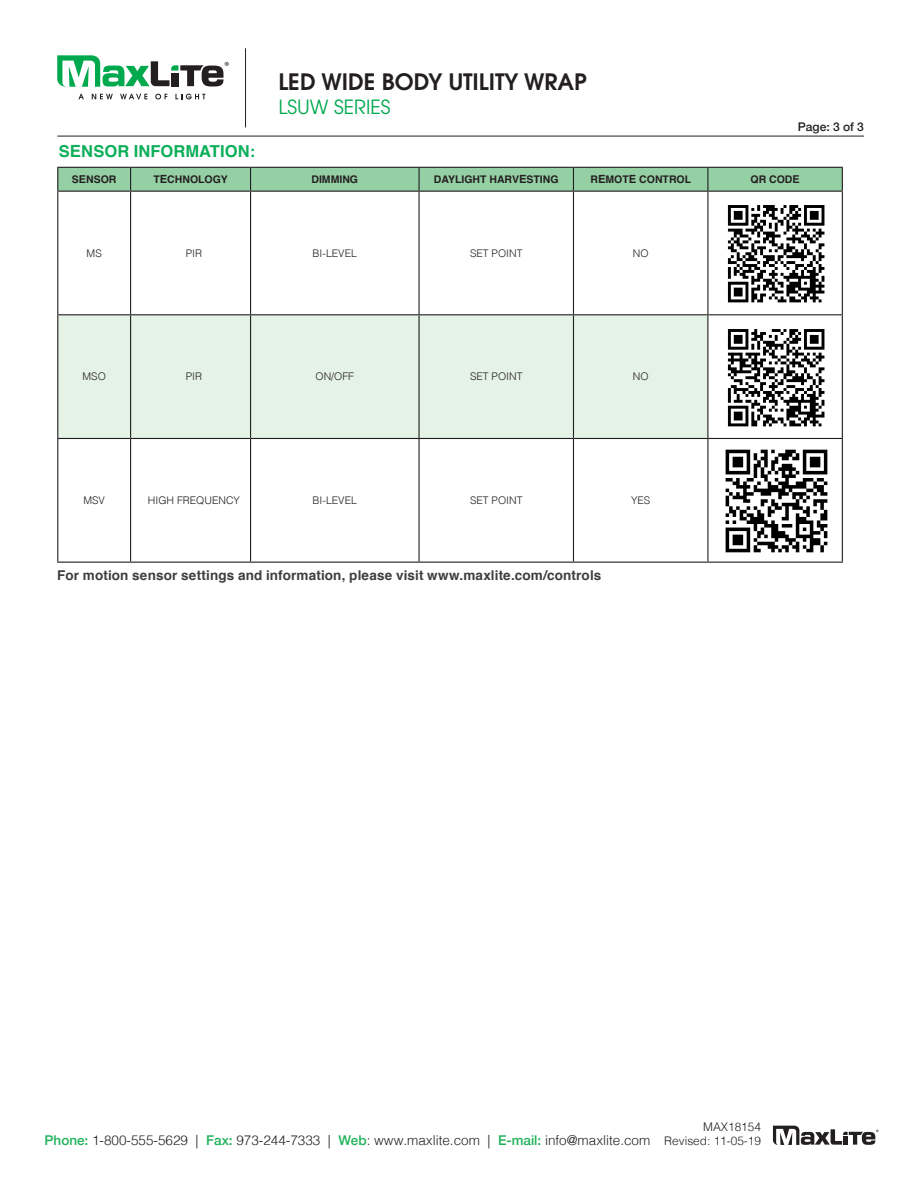
<style>
.page{position:relative;width:918px;height:1188px;background:#fff}
.page>*{position:absolute;margin:0;border:0;box-sizing:border-box;transform-origin:0 0}
.t1{font:600 22.5px "Avant Garde";color:#231f20}
.t2{font:19.5px "Avant Garde";color:#00a94e}
.Blue_Headline{font:700 16.5px "Helvetica";letter-spacing:.005em;color:#0daf5a}
.t3{font:300 13.5px "Helvetica";color:#231f20}
.Chart_Footnotes{font:700 13.5px "Helvetica";letter-spacing:.01em;color:#3e3e3f}
.t4{font:500 12px "Helvetica Neue";color:#231f20}
.t5{font:300 11.85px/14.2px "Helvetica";color:#231f20;text-align:right}
.Body_Text__C{font:300 10.5px "Helvetica";color:#231f20}
.t6{font:700 10.5px "Helvetica";color:#231f20}
.Body_Text__L{font:300 10.5px "Helvetica";color:#231f20}
.s1{font-size:16.8px}
.s2{font-size:10.8px}
.s3{font-size:11.25px}
.s4{font-family:"Helvetica Neue";font-weight:500;color:#21b259}
</style>
<div class="page">
<svg style="left:78px;top:94px;width:6px;height:5px"></svg>
<svg style="left:92px;top:94px;width:21px;height:5px"></svg>
<svg style="left:120px;top:94px;width:27px;height:5px"></svg>
<svg style="left:155px;top:94px;width:12px;height:5px"></svg>
<svg style="left:175px;top:94px;width:30px;height:5px"></svg>
<svg style="left:57px;top:55px;width:172px;height:32px"></svg>
<hr style="left:57px;top:136px;width:807px;height:1px;background:#231f20">
<svg style="left:773px;top:1126px;width:106px;height:19px"></svg>
<hr style="left:245px;top:48px;width:1px;height:79px;background:#231f20">
<div style="left:58px;top:315px;width:649px;height:123px;background:#e5f3e7"></div>
<hr style="left:57px;top:191px;width:74px;height:1px;background:#231f20">
<svg style="left:57px;top:167px;width:786px;height:24px;background:#8ec59c"></svg>
<hr style="left:251px;top:191px;width:168px;height:1px;background:#231f20">
<hr style="left:419px;top:191px;width:154px;height:1px;background:#231f20">
<hr style="left:573px;top:191px;width:135px;height:1px;background:#231f20">
<hr style="left:708px;top:191px;width:135px;height:1px;background:#231f20">
<hr style="left:131px;top:191px;width:120px;height:1px;background:#231f20">
<hr style="left:130px;top:192px;width:1px;height:122px;background:#231f20">
<hr style="left:250px;top:192px;width:1px;height:122px;background:#231f20">
<hr style="left:130px;top:315px;width:1px;height:123px;background:#231f20">
<hr style="left:250px;top:315px;width:1px;height:123px;background:#231f20">
<hr style="left:130px;top:439px;width:1px;height:123px;background:#231f20">
<hr style="left:250px;top:439px;width:1px;height:123px;background:#231f20">
<hr style="left:57px;top:192px;width:1px;height:122px;background:#231f20">
<hr style="left:418px;top:192px;width:2px;height:122px;background:#231f20">
<hr style="left:573px;top:192px;width:1px;height:122px;background:#231f20">
<hr style="left:707px;top:192px;width:1px;height:122px;background:#231f20">
<hr style="left:842px;top:192px;width:1px;height:122px;background:#231f20">
<hr style="left:57px;top:314px;width:74px;height:1px;background:#231f20">
<hr style="left:57px;top:315px;width:1px;height:123px;background:#231f20">
<hr style="left:131px;top:314px;width:120px;height:1px;background:#231f20">
<hr style="left:251px;top:314px;width:168px;height:1px;background:#231f20">
<hr style="left:419px;top:314px;width:154px;height:1px;background:#231f20">
<hr style="left:418px;top:315px;width:2px;height:123px;background:#231f20">
<hr style="left:573px;top:314px;width:135px;height:1px;background:#231f20">
<hr style="left:573px;top:315px;width:1px;height:123px;background:#231f20">
<hr style="left:708px;top:314px;width:135px;height:1px;background:#231f20">
<hr style="left:707px;top:315px;width:1px;height:123px;background:#231f20">
<hr style="left:842px;top:315px;width:1px;height:123px;background:#231f20">
<hr style="left:57px;top:438px;width:74px;height:1px;background:#231f20">
<hr style="left:57px;top:439px;width:1px;height:123px;background:#231f20">
<hr style="left:131px;top:438px;width:120px;height:1px;background:#231f20">
<hr style="left:251px;top:438px;width:168px;height:1px;background:#231f20">
<hr style="left:419px;top:438px;width:154px;height:1px;background:#231f20">
<hr style="left:418px;top:439px;width:2px;height:123px;background:#231f20">
<hr style="left:573px;top:438px;width:135px;height:1px;background:#231f20">
<hr style="left:573px;top:439px;width:1px;height:123px;background:#231f20">
<hr style="left:708px;top:438px;width:135px;height:1px;background:#231f20">
<hr style="left:707px;top:439px;width:1px;height:123px;background:#231f20">
<hr style="left:842px;top:439px;width:1px;height:123px;background:#231f20">
<hr style="left:57px;top:562px;width:74px;height:1px;background:#231f20">
<hr style="left:131px;top:562px;width:120px;height:1px;background:#231f20">
<hr style="left:251px;top:562px;width:168px;height:1px;background:#231f20">
<hr style="left:419px;top:562px;width:154px;height:1px;background:#231f20">
<hr style="left:573px;top:562px;width:135px;height:1px;background:#231f20">
<hr style="left:708px;top:562px;width:135px;height:1px;background:#231f20">
<img style="left:727px;top:205px;width:98px;height:98px">
<img style="left:727px;top:329px;width:98px;height:98px">
<img style="left:725px;top:449px;width:103px;height:104px">
<p class="Blue_Headline" style="left:59px;top:138px;width:198px">S<span class="s1">E</span>NSOR INFORMATION:</p>
<h1 class="t1" style="left:278px;top:67px;width:310px">LED WIDE BODY UTILITY WRAP</h1>
<h2 class="t2" style="left:278px;top:95px;width:114px">LSUW SERIES</h2>
<p class="t4" style="left:798px;top:117px;width:68px">Page: 3 of 3</p>
<p class="t6" style="left:72px;top:171px;width:46px">S<span class="s2">E</span>NSOR</p>
<p class="t6" style="left:153px;top:171px;width:76px">T<span class="s3">E</span>CHNOLOGY</p>
<p class="t6" style="left:311px;top:171px;width:48px">DIMMING</p>
<p class="t6" style="left:434px;top:171px;width:126px">DAYLIGHT HARV<span class="s3">E</span>STING</p>
<p class="t6" style="left:590px;top:171px;width:102px">R<span class="s3">E</span>MOT<span class="s3">E</span> CONTROL</p>
<p class="t6" style="left:751px;top:171px;width:51px">QR COD<span class="s2">E</span></p>
<p class="Body_Text__C" style="left:87px;top:244px;width:17px">MS</p>
<p class="Body_Text__L" style="left:186px;top:244px;width:18px">PIR</p>
<p class="Body_Text__C" style="left:313px;top:244px;width:46px">BI-LEVEL</p>
<p class="Body_Text__C" style="left:470px;top:244px;width:54px">SET POINT</p>
<p class="Body_Text__C" style="left:633px;top:244px;width:17px">NO</p>
<p class="Body_Text__C" style="left:83px;top:368px;width:25px">MSO</p>
<p class="Body_Text__L" style="left:186px;top:368px;width:18px">PIR</p>
<p class="Body_Text__C" style="left:316px;top:368px;width:40px">ON/OFF</p>
<p class="Body_Text__C" style="left:470px;top:368px;width:54px">SET POINT</p>
<p class="Body_Text__C" style="left:633px;top:368px;width:17px">NO</p>
<p class="Body_Text__C" style="left:83px;top:491px;width:23px">MSV</p>
<p class="Body_Text__L" style="left:148px;top:491px;width:94px">HIGH FREQUENCY</p>
<p class="Body_Text__C" style="left:313px;top:491px;width:46px">BI-LEVEL</p>
<p class="Body_Text__C" style="left:470px;top:491px;width:54px">SET POINT</p>
<p class="Body_Text__C" style="left:631px;top:491px;width:21px">YES</p>
<p class="Chart_Footnotes" style="left:57px;top:565px;width:546px">For motion sensor settings and information, please visit www.maxlite.com/controls</p>
<p class="t3" style="left:45px;top:1129px;width:607px"><span class="s4">Phone:</span> 1-800-555-5629 | <span class="s4">Fax:</span> 973-244-7333 | <span class="s4">Web</span>: www.maxlite.com | <span class="s4">E-mail:</span> info@maxlite.com</p>
<p class="t5" style="left:664px;top:1118px;width:98px">MAX18154<br>Revised: 11-05-19</p>
</div>
